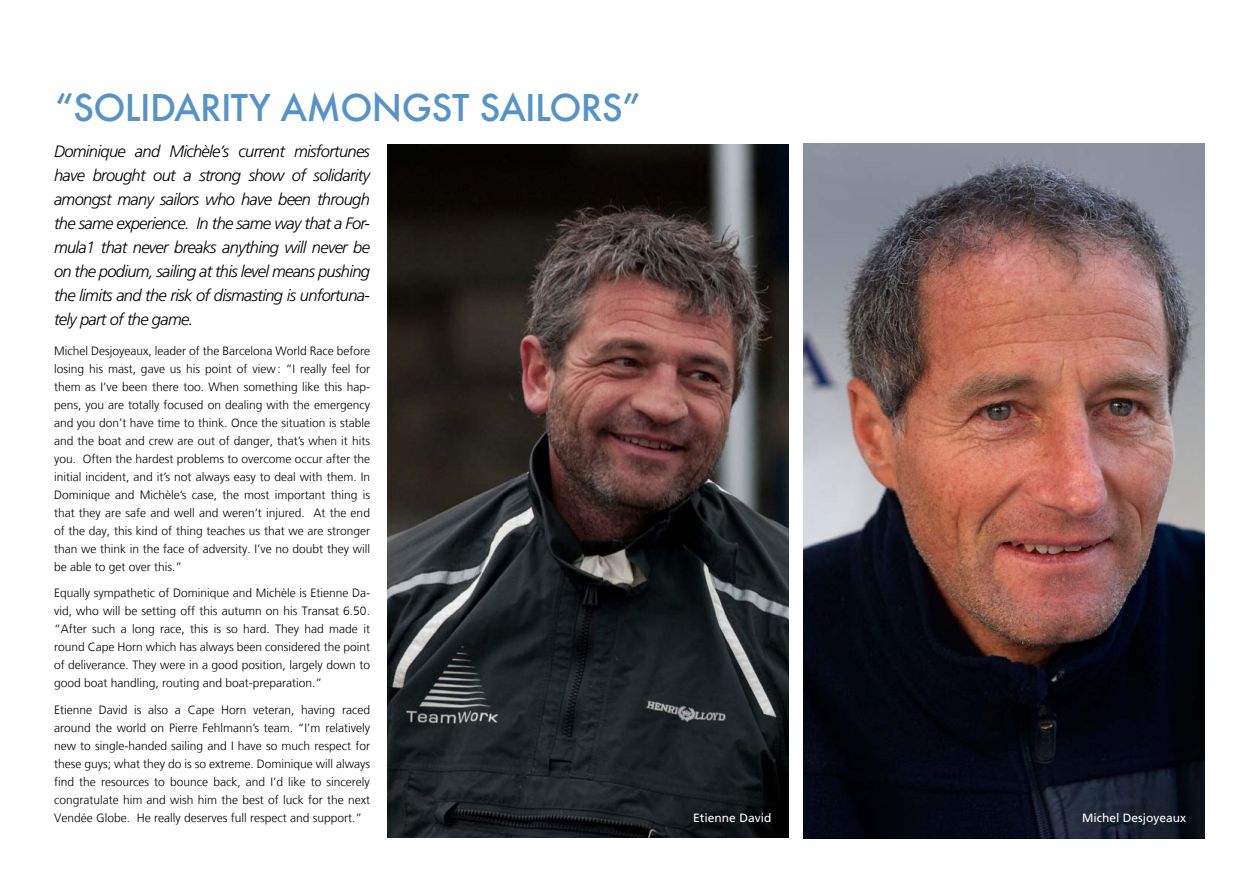
<style>
.page{position:relative;width:1259px;height:893px;background:#fff}
.page>*{position:absolute;margin:0;border:0;box-sizing:border-box;transform-origin:0 0}
.t1{font:500 36px "Futura";letter-spacing:-.02em;color:#5693c9}
.t2{font:italic 300 16.5px/24px "Frutiger";letter-spacing:-.04em;color:#000;text-align:justify}
.t3{font:300 12px/18px "Frutiger";color:#000;text-align:justify}
.t4{font:12px "Frutiger";color:#fff}
</style>
<div class="page">
<img style="left:387px;top:145px;width:401px;height:693px">
<img style="left:803px;top:144px;width:402px;height:695px">
<h1 class="t1" style="left:55px;top:83px;width:587px">“SOLIDARITY AMONGST SAILORS”</h1>
<p class="t2" style="left:54px;top:139px;width:317px">Dominique and Michèle’s current misfortunes have brought out a strong show of solidarity amongst many sailors who have been through the same experience. In the same way that a For&shy;mula1 that never breaks anything will never be on the podium, sailing at this level means pushing the limits and the risk of dismasting is unfortuna&shy;tely part of the game.</p>
<p class="t3" style="left:54px;top:342px;width:317px">Michel Desjoyeaux, leader of the Barcelona World Race before losing his mast, gave us his point of view: “I really feel for them as I’ve been there too. When something like this hap&shy;pens, you are totally focused on dealing with the emergency and you don’t have time to think. Once the situation is stable and the boat and crew are out of danger, that’s when it hits you. Often the hardest problems to overcome occur after the initial incident, and it’s not always easy to deal with them. In Dominique and Michèle’s case, the most important thing is that they are safe and well and weren’t injured. At the end of the day, this kind of thing teaches us that we are stronger than we think in the face of adversity. I’ve no doubt they will be able to get over this.”</p>
<p class="t3" style="left:54px;top:584px;width:317px">Equally sympathetic of Dominique and Michèle is Etienne Da&shy;vid, who will be setting off this autumn on his Transat 6.50. “After such a long race, this is so hard. They had made it round Cape Horn which has always been considered the point of deliverance. They were in a good position, largely down to good boat handling, routing and boat-preparation.”</p>
<p class="t3" style="left:54px;top:701px;width:317px">Etienne David is also a Cape Horn veteran, having raced around the world on Pierre Fehlmann’s team. “I’m relatively new to single-handed sailing and I have so much respect for these guys; what they do is so extreme. Dominique will always find the resources to bounce back, and I’d like to sincerely congratulate him and wish him the best of luck for the next Vendée Globe. He really deserves full respect and support.”</p>
<p class="t4" style="left:693px;top:810px;width:80px">Etienne David</p>
<p class="t4" style="left:1082px;top:810px;width:106px">Michel Desjoyeaux</p>
</div>
